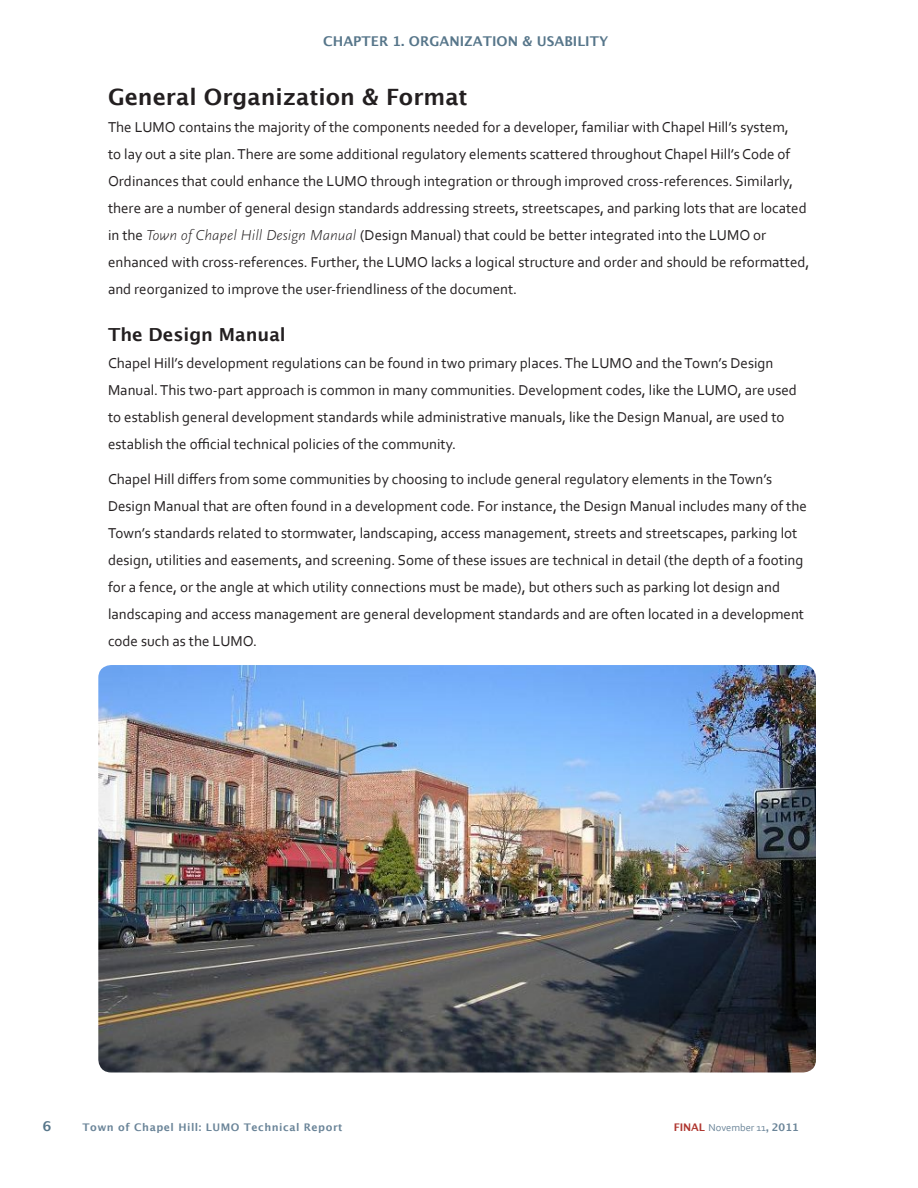
<style>
.page{position:relative;width:918px;height:1188px;background:#fff}
.page>*{position:absolute;margin:0;border:0;box-sizing:border-box;transform-origin:0 0}
.t1{font:700 22.5px "Lucida Grande";color:#231f20}
.t2{font:700 18px "Lucida Grande";color:#231f20}
.t3{font:15px/27px "Corbel";color:#231f20}
.t4{font:700 13.5px "Lucida Grande";color:#57768a}
.t5{font:700 10.5px "Lucida Grande";letter-spacing:.05em;color:#6a8498}
.t6{font:10.5px "Corbel";color:#6a8498}
.s1{font-family:"Scala Sans OT";font-weight:300;font-style:italic}
.s2{font-family:"Lucida Grande";font-weight:700;color:#af362f}
.s3{font-family:"Lucida Grande";font-weight:700}
</style>
<div class="page">
<img style="left:98px;top:665px;width:718px;height:407px">
<p class="t4" style="left:323px;top:32px;width:287px">CHAPTER 1. ORGANIZATION &amp; USABILITY</p>
<h1 class="t1" style="left:108px;top:82px;width:361px">General Organization &amp; Format</h1>
<p class="t3" style="left:108px;top:114px;width:703px">The LUMO contains the majority of the components needed for a developer, familiar with Chapel Hill’s system,<br>to lay out a site plan. There are some additional regulatory elements scattered throughout Chapel Hill’s Code of Ordinances that could enhance the LUMO through integration or through improved cross-references. Similarly, there are a number of general design standards addressing streets, streetscapes, and parking lots that are located in the <span class="s1">Town of Chapel Hill Design Manual</span> (Design Manual) that could be better integrated into the LUMO or enhanced with cross-references. Further, the LUMO lacks a logical structure and order and should be reformatted, and reorganized to improve the user-friendliness of the document.</p>
<p class="t2" style="left:108px;top:322px;width:179px">The Design Manual</p>
<p class="t3" style="left:108px;top:349px;width:690px">Chapel Hill’s development regulations can be found in two primary places. The LUMO and the Town’s Design Manual. This two-part approach is common in many communities. Development codes, like the LUMO, are used to establish general development standards while administrative manuals, like the Design Manual, are used to establish the official technical policies of the community.</p>
<p class="t3" style="left:108px;top:466px;width:700px">Chapel Hill differs from some communities by choosing to include general regulatory elements in the Town’s Design Manual that are often found in a development code. For instance, the Design Manual includes many of the Town’s standards related to stormwater, landscaping, access management, streets and streetscapes, parking lot design, utilities and easements, and screening. Some of these issues are technical in detail (the depth of a footing for a fence, or the angle at which utility connections must be made), but others such as parking lot design and landscaping and access management are general development standards and are often located in a development code such as the LUMO.</p>
<p class="t4" style="left:43px;top:1117px;width:10px">6</p>
<p class="t5" style="left:82px;top:1120px;width:262px">Town of Chapel Hill: LUMO Technical Report</p>
<p class="t6" style="left:674px;top:1121px;width:127px"><span class="s2">FINAL</span> November 11<span class="s3">, 2011</span></p>
</div>
